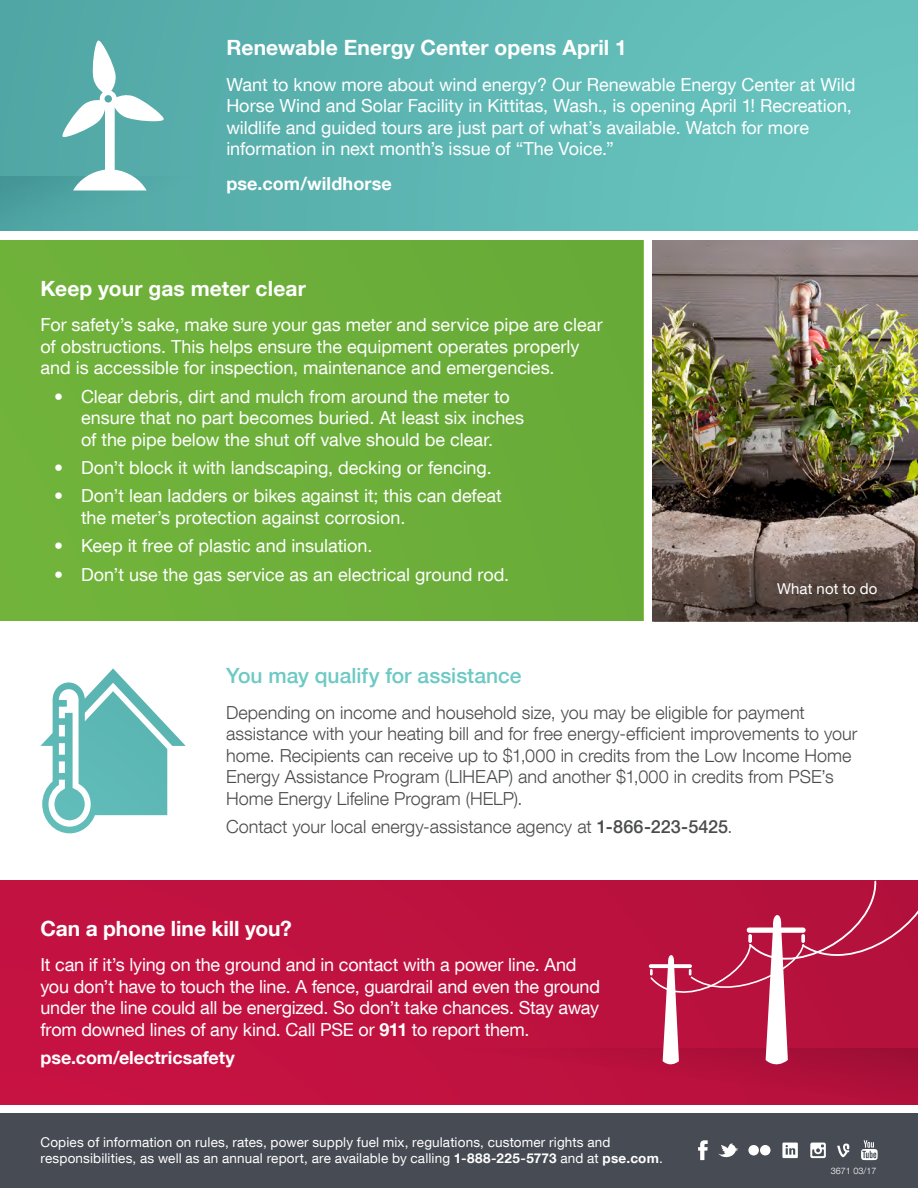
<style>
.page{position:relative;width:918px;height:1188px;background:#fff}
.page>*{position:absolute;margin:0;border:0;box-sizing:border-box;transform-origin:0 0}
.t1{font:700 21px "Helvetica Neue LT Com";letter-spacing:.005em;color:#fff}
.t2{font:500 21px "Helvetica Neue LT Com";color:#6dc9c4}
.t3{font:18px/21.6px "Helvetica Neue LT Com";color:#fff}
.t4{font:300 18px/21.6px "Helvetica Neue LT Com";color:#4b4c4d}
.t5{font:700 18px "Helvetica Neue LT Com";color:#fff}
.t6{font:15px "Helvetica Neue LT Com";letter-spacing:.005em;color:#fff}
.t7{font:13.5px/16.2px "Helvetica Neue LT Com";letter-spacing:.01em;color:#fff}
.t8{font:300 9px "Helvetica Neue LT Com";color:#fff}
.s1{font-weight:500}
.s2{font-weight:700}
</style>
<div class="page">
<div style="left:0;top:240px;width:643px;height:381px;background:#6caf39"></div>
<div style="left:0;top:1114px;width:918px;height:74px;background:#464b54"></div>
<svg style="left:698px;top:1140px;width:10px;height:21px"></svg>
<svg style="left:718px;top:1143px;width:20px;height:15px"></svg>
<svg style="left:748px;top:1145px;width:23px;height:11px"></svg>
<svg style="left:782px;top:1142px;width:16px;height:17px"></svg>
<svg style="left:810px;top:1142px;width:16px;height:17px"></svg>
<svg style="left:837px;top:1143px;width:13px;height:15px"></svg>
<svg style="left:861px;top:1140px;width:17px;height:21px"></svg>
<img style="left:652px;top:240px;width:266px;height:279px">
<svg style="left:652px;top:519px;width:266px;height:102px;background:#776760"></svg>
<div style="left:0;top:881px;width:918px;height:224px;background:#c11240"></div>
<div style="left:459px;top:1049px;width:459px;height:56px;background:linear-gradient(to right,#c21241,#af103b)"></div>
<svg style="left:649px;top:880px;width:269px;height:190px"></svg>
<svg style="left:40px;top:669px;width:146px;height:164px"></svg>
<div style="left:0;top:0;width:918px;height:231px;background:linear-gradient(to right,#50a6a4,#6bc6c1)"></div>
<svg style="left:60px;top:40px;width:105px;height:150px"></svg>
<p class="t1" style="left:226px;top:35px;width:402px">Renewable Energy Center opens April 1</p>
<p class="t3" style="left:226px;top:73px;width:631px">Want to know more about wind energy? Our Renewable Energy Center at Wild Horse Wind and Solar Facility in Kittitas, Wash., is opening April 1! Recreation, wildlife and guided tours are just part of what’s available. Watch for more information in next month’s issue of “The Voice.”</p>
<p class="t5" style="left:226px;top:173px;width:167px">pse.com/wildhorse</p>
<p class="t1" style="left:40px;top:275px;width:267px">Keep your gas meter clear</p>
<p class="t3" style="left:40px;top:313px;width:564px">For safety’s sake, make sure your gas meter and service pipe are clear of obstructions. This helps ensure the equipment operates properly and is accessible for inspection, maintenance and emergencies.</p>
<p class="t3" style="left:81px;top:385px;width:445px;text-indent:-27px">• Clear debris, dirt and mulch from around the meter to ensure that no part becomes buried. At least six inches of the pipe below the shut off valve should be clear.</p>
<p class="t3" style="left:54px;top:456px;width:439px">• Don’t block it with landscaping, decking or fencing.</p>
<p class="t3" style="left:81px;top:485px;width:422px;text-indent:-27px">• Don’t lean ladders or bikes against it; this can defeat the meter’s protection against corrosion.</p>
<p class="t3" style="left:54px;top:535px;width:320px">• Keep it free of plastic and insulation.</p>
<p class="t3" style="left:54px;top:563px;width:457px">• Don’t use the gas service as an electrical ground rod.</p>
<p class="t6" style="left:777px;top:580px;width:102px">What not to do</p>
<p class="t2" style="left:226px;top:663px;width:297px">You may qualify for assistance</p>
<p class="t4" style="left:226px;top:701px;width:633px">Depending on income and household size, you may be eligible for payment assistance with your heating bill and for free energy-efficient improvements to your home. Recipients can receive up to $1,000 in credits from the Low Income Home Energy Assistance Program (LIHEAP) and another $1,000 in credits from PSE’s Home Energy Lifeline Program (HELP).</p>
<p class="t4" style="left:226px;top:816px;width:508px">Contact your local energy-assistance agency at <span class="s1">1-866-223-5425</span>.</p>
<p class="t1" style="left:40px;top:915px;width:253px">Can a phone line kill you?</p>
<p class="t3" style="left:40px;top:954px;width:561px">It can if it’s lying on the ground and in contact with a power line. And you don’t have to touch the line. A fence, guardrail and even the ground under the line could all be energized. So don’t take chances. Stay away from downed lines of any kind. Call PSE or <span class="s2">911</span> to report them.</p>
<p class="t5" style="left:40px;top:1047px;width:196px">pse.com/electricsafety</p>
<p class="t7" style="left:40px;top:1134px;width:624px">Copies of information on rules, rates, power supply fuel mix, regulations, customer rights and responsibilities, as well as an annual report, are available by calling <span class="s2">1-888-225-5773</span> and at <span class="s2">pse.com</span>.</p>
<p class="t8" style="left:831px;top:1165px;width:47px">3671 03/17</p>
</div>
